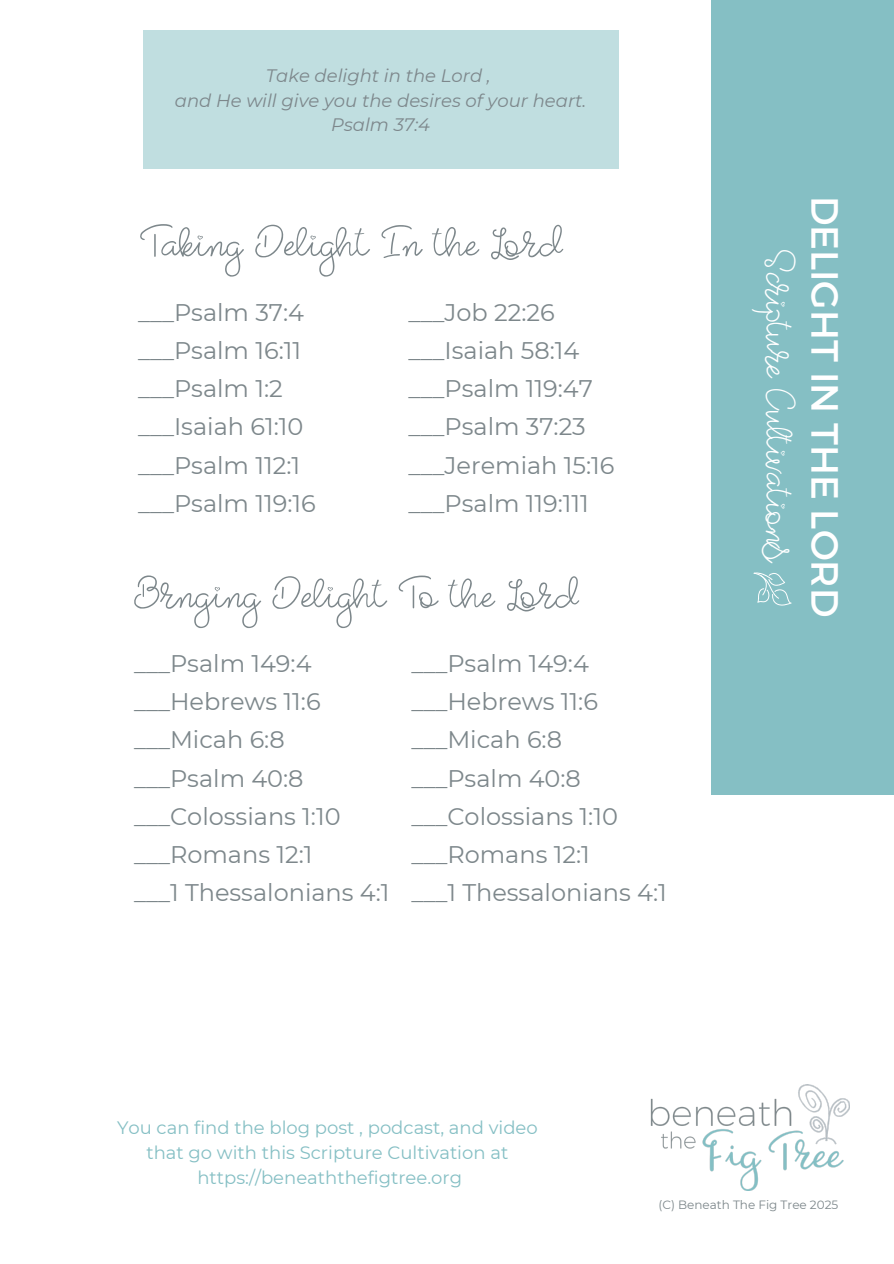
<style>
.page{position:relative;width:894px;height:1264px;background:#fff}
.page>*{position:absolute;margin:0;border:0;box-sizing:border-box;transform-origin:0 0}
.t1{font:51px "Heavenfield Mono";color:#7d878b}
.t2{font:46.5px "Heavenfield Mono";color:#fff}
.t3{font:37.95px "Montserrat";color:#fff}
.t4{font:24px/38.2px "Montserrat";color:#7d878b}
.t5{font:18px/24.8px "Montserrat";color:#85bfc4;text-align:center}
.t6{font:italic 18px/24.8px "Montserrat";color:#7d878b;text-align:center}
.t7{font:12px "Montserrat";color:#7d878b}
</style>
<div class="page">
<div style="left:710px;top:0;width:183px;height:794px;background:#85bfc4"></div>
<img style="left:650px;top:1084px;width:199px;height:106px">
<svg style="left:753px;top:572px;width:38px;height:33px"></svg>
<div style="left:143px;top:30px;width:475px;height:139px;background:#c0dee0"></div>
<p class="t6" style="left:175px;top:62px;width:413px">Take delight in the Lord ,<br>and He will give you the desires of your heart.<br>Psalm 37:4</p>
<h1 class="t1" style="left:140px;top:197px;width:423px">Taking Delight In the Lord</h1>
<p class="t4" style="left:138px;top:292px;width:179px">___Psalm 37:4 ___Psalm 16:11 ___Psalm 1:2 ___Isaiah 61:10 ___Psalm 112:1 ___Psalm 119:16</p>
<p class="t4" style="left:408px;top:292px;width:207px">___Job 22:26 ___Isaiah 58:14 ___Psalm 119:47 ___Psalm 37:23 ___Jeremiah 15:16 ___Psalm 119:111</p>
<h1 class="t1" style="left:134px;top:548px;width:445px">Brnging Delight To the Lord</h1>
<p class="t4" style="left:134px;top:643px;width:257px">___Psalm 149:4 ___Hebrews 11:6 ___Micah 6:8 ___Psalm 40:8 ___Colossians 1:10 ___Romans 12:1<br>___1 Thessalonians 4:1</p>
<p class="t4" style="left:411px;top:643px;width:257px">___Psalm 149:4 ___Hebrews 11:6 ___Micah 6:8 ___Psalm 40:8 ___Colossians 1:10 ___Romans 12:1<br>___1 Thessalonians 4:1</p>
<p class="t5" style="left:117px;top:1114px;width:422px">You can find the blog post , podcast, and video that go with this Scripture Cultivation at https://beneaththefigtree.org</p>
<h2 class="t2" style="left:820px;top:250px;width:318px;rotate:90deg">Scripture Cultivations</h2>
<h3 class="t3" style="left:848px;top:195px;width:423px;rotate:90deg">DELIGHT IN THE LORD</h3>
<p class="t7" style="left:658px;top:1196px;width:181px">(C) Beneath The Fig Tree 2025</p>
</div>
